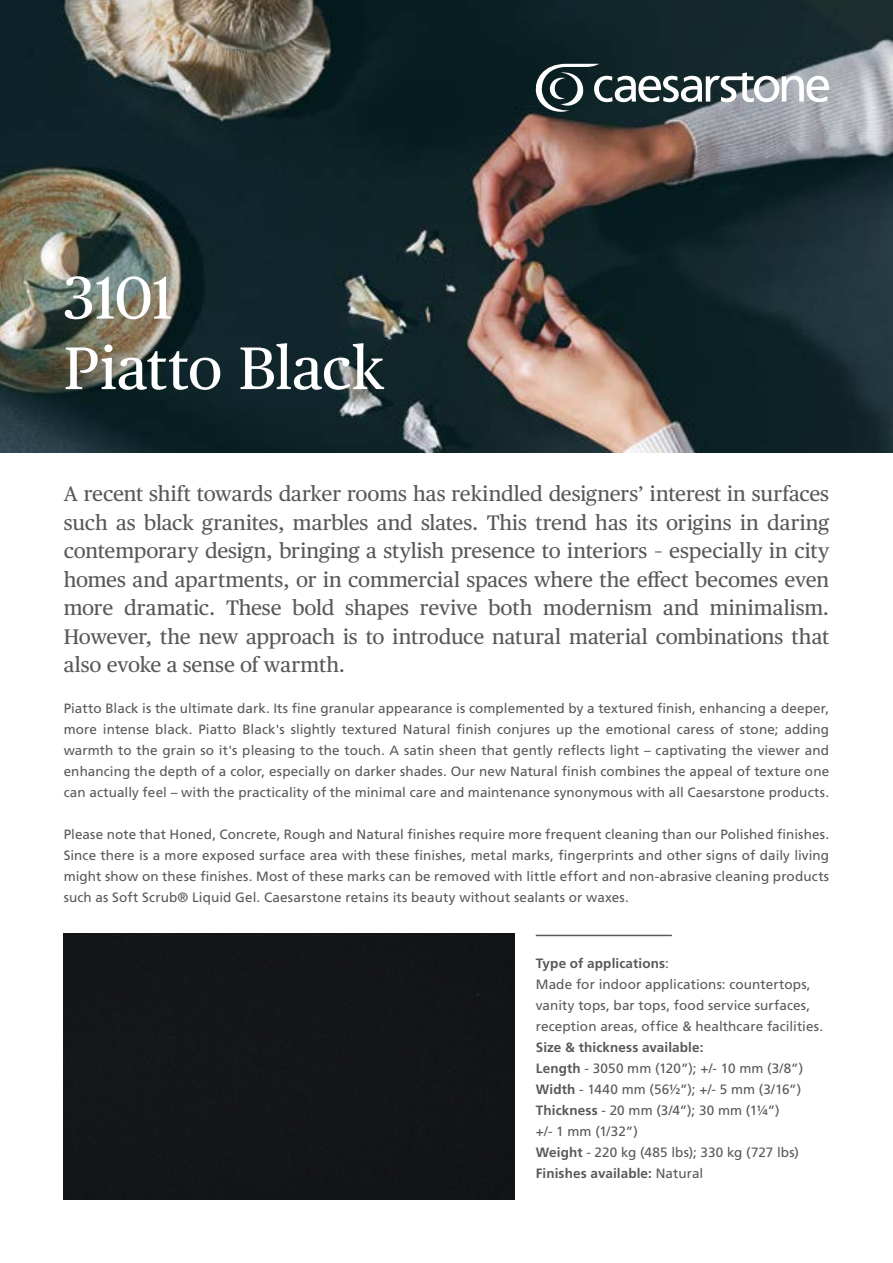
<style>
.page{position:relative;width:893px;height:1263px;background:#fff}
.page>*{position:absolute;margin:0;border:0;box-sizing:border-box;transform-origin:0 0}
.t1{font:60px/70.5px "Publico Text";letter-spacing:-.015em;color:#fff}
.t2{font:21px/28.5px "Publico Text";letter-spacing:-.005em;color:#58595b;text-align:right}
.t3{font:13.5px/21px "Frutiger LT Std";letter-spacing:.01em;color:#58595b;text-align:justify}
.s1{font-weight:700}
</style>
<div class="page">
<img style="left:0;top:0;width:893px;height:453px">
<div style="left:64px;top:934px;width:450px;height:265px;background:#141517"></div>
<hr style="left:536px;top:935px;width:136px;height:1px;background:#58595b">
<svg style="left:534px;top:64px;width:295px;height:48px"></svg>
<h1 class="t1" style="left:64px;top:259px;width:322px">3101<br>Piatto Black</h1>
<p class="t2" style="left:64px;top:478px;width:767px">A recent shift towards darker rooms has rekindled designers’ interest in surfaces such as black granites, marbles and slates. This trend has its origins in daring contemporary design, bringing a stylish presence to interiors – especially in city homes and apartments, or in commercial spaces where the effect becomes even minimalism.</p>
<h2 class="t2" style="left:124px;top:592px;width:93px">dramatic.</h2>
<h2 class="t2" style="left:226px;top:592px;width:57px">These</h2>
<h2 class="t2" style="left:292px;top:592px;width:43px">bold</h2>
<h2 class="t2" style="left:345px;top:592px;width:66px">shapes</h2>
<h2 class="t2" style="left:488px;top:592px;width:46px">both</h2>
<h2 class="t2" style="left:543px;top:592px;width:110px">modernism</h2>
<h2 class="t2" style="left:663px;top:592px;width:37px">and</h2>
<h2 class="t2" style="left:420px;top:592px;width:59px">revive</h2>
<h2 class="t2" style="left:64px;top:592px;width:767px;text-align:left">more<br>However, the new approach is to introduce natural material combinations that also evoke a sense of warmth.</h2>
<p class="t3" style="left:64px;top:698px;width:767px">Piatto Black is the ultimate dark. Its fine granular appearance is complemented by a textured finish, enhancing a deeper, more intense black. Piatto Black s' slightly textured Natural finish conjures up the emotional caress of stone; adding warmth to the grain so it s' pleasing to the touch A. satin sheen that gently reflects light – captivating the viewer and enhancing the depth of a color, especially on darker shades. Our new Natural finish combines the appeal of texture one can actually feel – with the practicality of the minimal care and maintenance synonymous with all Caesarstone products.</p>
<p class="t3" style="left:64px;top:824px;width:767px">Please note that Honed, Concrete, Rough and Natural finishes require more frequent cleaning than our Polished finishes.<br>Since there is a more exposed surface area with these finishes, metal marks, fingerprints and other signs of daily living might show on these finishes. Most of these marks can be removed with little effort and non-abrasive cleaning products such as Soft Scrub® Liquid Gel. Caesarstone retains its beauty without sealants or waxes.</p>
<p class="t3" style="left:536px;top:953px;width:289px;text-align:left"><span class="s1">Type of applications</span>:<br>Made for indoor applications: countertops, vanity tops, bar tops, food service surfaces, reception areas, office &amp; healthcare facilities.</p>
<p class="t3" style="left:536px;top:1037px;width:269px;text-align:left"><span class="s1">Size &amp; thickness available:<br>Length</span> - 3050 mm (120”); +/- 10 mm )3/8 (“<br><span class="s1">Width</span> - 1440 mm (56½”); +/- 5 mm )3/16 (“<br><span class="s1">Thickness</span> - 20 mm (3/4”); 3 0 m m 1 / 41 ) (“<br>+/- 1 mm )1/32 (“<br><span class="s1">Weight</span> - 220 kg (485 lbs); 330 kg (727 lbs(<br><span class="s1">Finishes available:</span> Natural</p>
</div>
